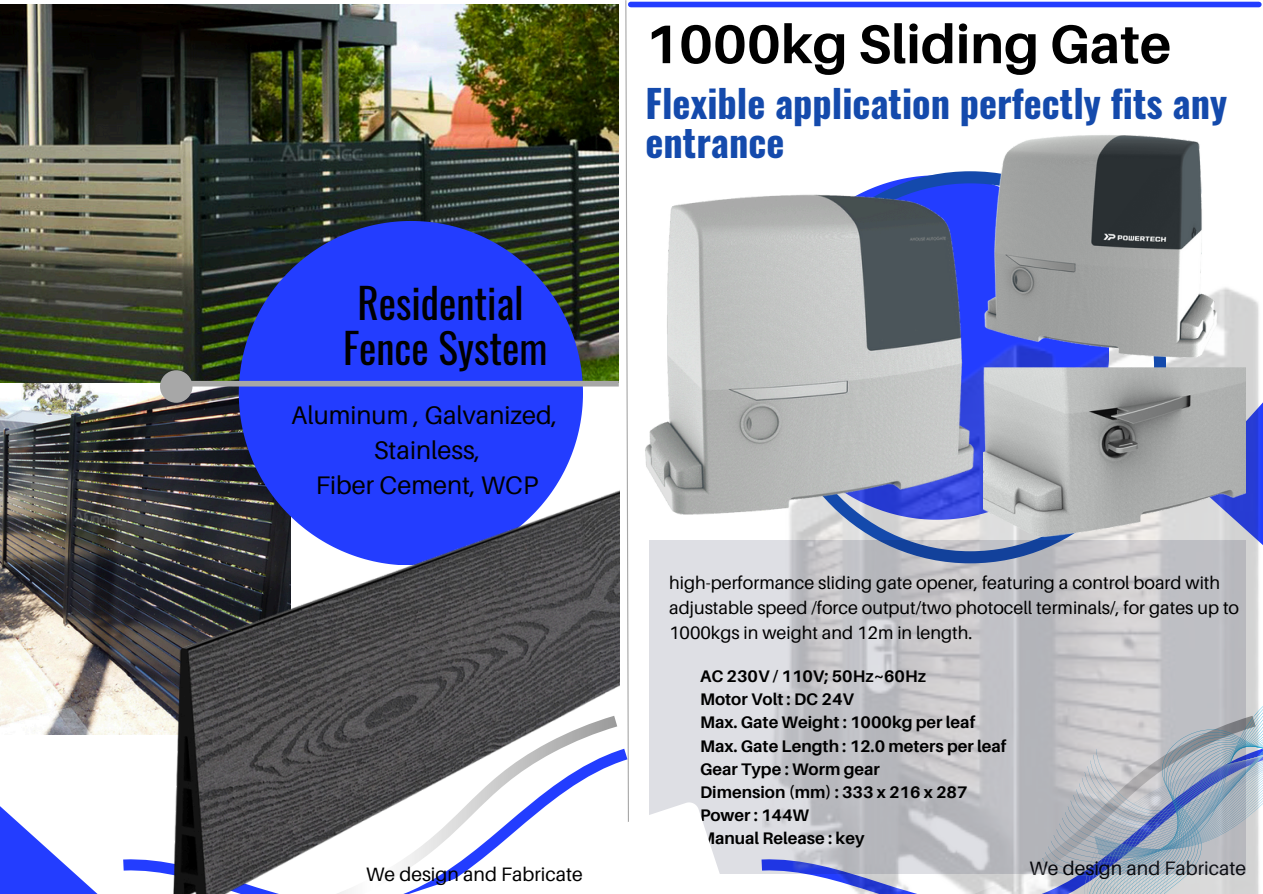
<style>
.page{position:relative;width:1263px;height:894px;background:#fff}
.page>*{position:absolute;margin:0;border:0;box-sizing:border-box;transform-origin:0 0}
.t1{font:700 54.3px "Aileron";color:#000}
.t2{font:41.25px/45px "Oswald";color:#000;text-align:center}
.t3{font:700 38.25px/38.2px "Oswald";color:#144aac}
.t4{font:25.35px/35px "Aileron";color:#000;text-align:center}
.t5{font:19.5px "Aileron";color:#000}
.t6{font:18px/24.8px "Aileron";color:#000}
.t7{font:700 16.8px "Aileron";color:#000}
</style>
<div class="page">
<svg style="left:625px;top:0;width:5px;height:697px"></svg>
<svg style="left:0;top:806px;width:97px;height:87px"></svg>
<div style="left:631px;top:2px;width:628px;height:5px;background:#233dff"></div>
<svg style="left:126px;top:734px;width:28px;height:138px"></svg>
<img style="left:903px;top:362px;width:360px;height:531px">
<svg style="left:789px;top:174px;width:194px;height:366px"></svg>
<img style="left:645px;top:185px;width:338px;height:329px">
<svg style="left:649px;top:540px;width:597px;height:333px;background:#bec0c8"></svg>
<img style="left:983px;top:362px;width:262px;height:184px">
<img style="left:938px;top:135px;width:321px;height:227px">
<img style="left:0;top:383px;width:239px;height:351px">
<img style="left:0;top:5px;width:619px;height:378px">
<svg style="left:619px;top:697px;width:284px;height:196px"></svg>
<svg style="left:239px;top:221px;width:343px;height:243px;background:#243cdb"></svg>
<img style="left:154px;top:464px;width:465px;height:429px">
<div style="left:185px;top:381px;width:434px;height:5px;background:#a7a7a7"></div>
<div style="left:160px;top:370px;width:32px;height:32px;background:#a7a7a7;border-radius:50%"></div>
<h5 class="t2" style="left:343px;top:279px;width:206px">Residential<br>Fence System</h5>
<h5 class="t4" style="left:291px;top:396px;width:268px">Aluminum , Galvanized,<br>Stainless,<br>Fiber Cement, WCP</h5>
<p class="t5" style="left:366px;top:861px;width:218px">We design and Fabricate</p>
<p class="t1" style="left:645px;top:10px;width:528px">1000kg Sliding Gate</p>
<p class="t3" style="left:645px;top:83px;width:583px">Flexible application perfectly fits any entrance</p>
<p class="t6" style="left:669px;top:570px;width:571px">high-performance sliding gate opener, featuring a control board with adjustable speed /force output/two photocell terminals/, for gates up to<br>1000kgs in weight and 12m in length.</p>
<p class="t7" style="left:700px;top:665px;width:227px">AC 230V / 110V; 50Hz~60Hz</p>
<p class="t7" style="left:700px;top:688px;width:155px">Motor Volt : DC 24V</p>
<h3 class="t7" style="left:700px;top:711px;width:277px">Max. Gate Weight : 1000kg per leaf</h3>
<h4 class="t7" style="left:700px;top:735px;width:308px">Max. Gate Length : 12.0 meters per leaf</h4>
<p class="t7" style="left:700px;top:758px;width:181px">Gear Type : Worm gear</p>
<p class="t7" style="left:700px;top:781px;width:269px">Dimension (mm) : 333 x 216 x 287</p>
<p class="t7" style="left:700px;top:804px;width:111px">Power : 144W</p>
<p class="t7" style="left:700px;top:827px;width:166px">Manual Release : key</p>
<p class="t5" style="left:1029px;top:855px;width:218px">We design and Fabricate</p>
</div>
